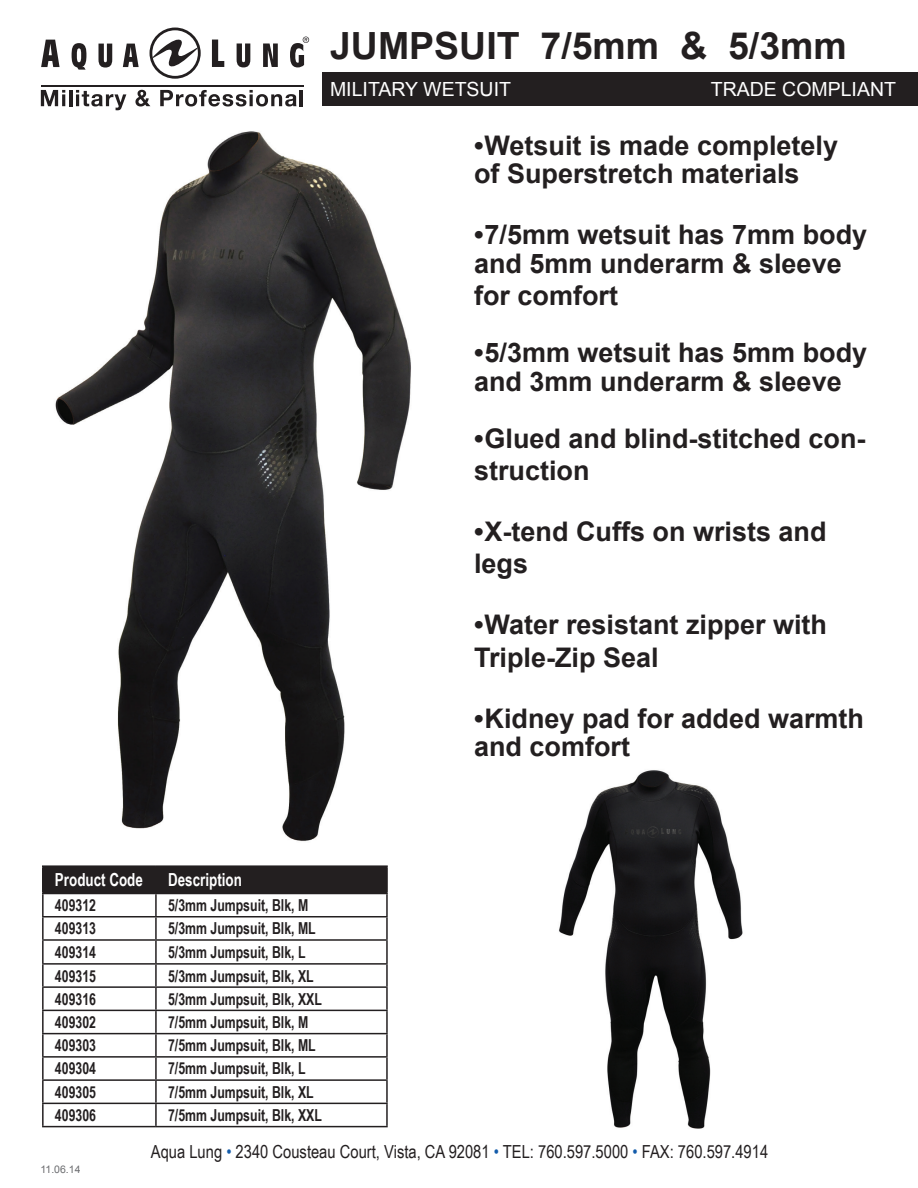
<style>
.page{position:relative;width:918px;height:1188px;background:#fff}
.page>*{position:absolute;margin:0;border:0;box-sizing:border-box;transform-origin:0 0}
.t1{font:700 37.5px "Arial";color:#231f20}
.t2{font:700 27px/28.5px "Arial";color:#231f20}
.t3{font:19.5px "Arial";color:#fff}
.t4{font:18px "Arial Narrow";color:#231f20}
.t5{font:700 18px "Arial Narrow";color:#fff;scale:.91 1}
.t6{font:700 16.5px "Arial Narrow";color:#231f20;scale:.91 1}
.t7{font:10.5px "Arial";color:#6c6d70}
.s1{color:#135cab}
</style>
<div class="page">
<svg style="left:41px;top:40px;width:19px;height:27px"></svg>
<svg style="left:72px;top:43px;width:14px;height:27px"></svg>
<svg style="left:99px;top:44px;width:13px;height:24px"></svg>
<svg style="left:123px;top:44px;width:16px;height:23px"></svg>
<svg style="left:212px;top:40px;width:12px;height:27px"></svg>
<svg style="left:237px;top:43px;width:13px;height:24px"></svg>
<svg style="left:263px;top:43px;width:15px;height:24px"></svg>
<svg style="left:290px;top:37px;width:19px;height:30px"></svg>
<svg style="left:150px;top:28px;width:51px;height:51px"></svg>
<svg style="left:41px;top:90px;width:24px;height:16px"></svg>
<hr style="left:69px;top:90px;width:3px;height:16px;background:#231f20">
<svg style="left:76px;top:90px;width:50px;height:20px"></svg>
<svg style="left:135px;top:90px;width:15px;height:16px"></svg>
<svg style="left:160px;top:90px;width:137px;height:16px"></svg>
<hr style="left:300px;top:90px;width:3px;height:16px;background:#231f20">
<hr style="left:41px;top:85px;width:263px;height:1px;background:#231f20">
<div style="left:323px;top:72px;width:595px;height:34px;background:#231f20"></div>
<div style="left:44px;top:867px;width:342px;height:25px;background:#231f20"></div>
<hr style="left:42px;top:865px;width:114px;height:2px;background:#231f20">
<hr style="left:156px;top:865px;width:232px;height:2px;background:#231f20">
<hr style="left:42px;top:892px;width:114px;height:2px;background:#231f20">
<hr style="left:156px;top:892px;width:232px;height:2px;background:#231f20">
<hr style="left:42px;top:867px;width:2px;height:25px;background:#231f20">
<hr style="left:155px;top:867px;width:2px;height:25px;background:#231f20">
<hr style="left:386px;top:867px;width:2px;height:25px;background:#231f20">
<hr style="left:42px;top:894px;width:2px;height:22px;background:#231f20">
<hr style="left:155px;top:894px;width:2px;height:22px;background:#231f20">
<hr style="left:386px;top:894px;width:2px;height:22px;background:#231f20">
<hr style="left:42px;top:916px;width:114px;height:1px;background:#231f20">
<hr style="left:42px;top:917px;width:2px;height:22px;background:#231f20">
<hr style="left:156px;top:916px;width:232px;height:1px;background:#231f20">
<hr style="left:155px;top:917px;width:2px;height:22px;background:#231f20">
<hr style="left:386px;top:917px;width:2px;height:22px;background:#231f20">
<hr style="left:42px;top:939px;width:114px;height:2px;background:#231f20">
<hr style="left:42px;top:941px;width:2px;height:22px;background:#231f20">
<hr style="left:156px;top:939px;width:232px;height:2px;background:#231f20">
<hr style="left:155px;top:941px;width:2px;height:22px;background:#231f20">
<hr style="left:386px;top:941px;width:2px;height:22px;background:#231f20">
<hr style="left:42px;top:963px;width:114px;height:2px;background:#231f20">
<hr style="left:42px;top:965px;width:2px;height:21px;background:#231f20">
<hr style="left:156px;top:963px;width:232px;height:2px;background:#231f20">
<hr style="left:155px;top:965px;width:2px;height:21px;background:#231f20">
<hr style="left:386px;top:965px;width:2px;height:21px;background:#231f20">
<hr style="left:42px;top:986px;width:114px;height:2px;background:#231f20">
<hr style="left:42px;top:988px;width:2px;height:22px;background:#231f20">
<hr style="left:156px;top:986px;width:232px;height:2px;background:#231f20">
<hr style="left:155px;top:988px;width:2px;height:22px;background:#231f20">
<hr style="left:386px;top:988px;width:2px;height:22px;background:#231f20">
<hr style="left:42px;top:1010px;width:114px;height:1px;background:#231f20">
<hr style="left:42px;top:1011px;width:2px;height:22px;background:#231f20">
<hr style="left:156px;top:1010px;width:232px;height:1px;background:#231f20">
<hr style="left:155px;top:1011px;width:2px;height:22px;background:#231f20">
<hr style="left:386px;top:1011px;width:2px;height:22px;background:#231f20">
<hr style="left:42px;top:1033px;width:114px;height:1px;background:#231f20">
<hr style="left:42px;top:1034px;width:2px;height:22px;background:#231f20">
<hr style="left:156px;top:1033px;width:232px;height:1px;background:#231f20">
<hr style="left:155px;top:1034px;width:2px;height:22px;background:#231f20">
<hr style="left:386px;top:1034px;width:2px;height:22px;background:#231f20">
<hr style="left:42px;top:1056px;width:114px;height:2px;background:#231f20">
<hr style="left:42px;top:1058px;width:2px;height:21px;background:#231f20">
<hr style="left:156px;top:1056px;width:232px;height:2px;background:#231f20">
<hr style="left:155px;top:1058px;width:2px;height:21px;background:#231f20">
<hr style="left:386px;top:1058px;width:2px;height:21px;background:#231f20">
<hr style="left:42px;top:1079px;width:114px;height:2px;background:#231f20">
<hr style="left:42px;top:1081px;width:2px;height:22px;background:#231f20">
<hr style="left:156px;top:1079px;width:232px;height:2px;background:#231f20">
<hr style="left:155px;top:1081px;width:2px;height:22px;background:#231f20">
<hr style="left:386px;top:1081px;width:2px;height:22px;background:#231f20">
<hr style="left:42px;top:1103px;width:114px;height:1px;background:#231f20">
<hr style="left:42px;top:1104px;width:2px;height:22px;background:#231f20">
<hr style="left:156px;top:1103px;width:232px;height:1px;background:#231f20">
<hr style="left:155px;top:1104px;width:2px;height:22px;background:#231f20">
<hr style="left:386px;top:1104px;width:2px;height:22px;background:#231f20">
<hr style="left:42px;top:1126px;width:114px;height:1px;background:#231f20">
<hr style="left:156px;top:1126px;width:232px;height:1px;background:#231f20">
<img style="left:55px;top:131px;width:356px;height:711px">
<img style="left:559px;top:770px;width:184px;height:359px">
<h1 class="t1" style="left:330px;top:21px;width:518px">JUMPSUIT 7/5mm &amp; 5/3mm</h1>
<p class="t3" style="left:330px;top:76px;width:182px">MILITARY WETSUIT</p>
<p class="t3" style="left:711px;top:76px;width:187px">TRADE COMPLIANT</p>
<p class="t2" style="left:474px;top:132px;width:366px">•Wetsuit is made completely of Superstretch materials</p>
<p class="t2" style="left:474px;top:221px;width:395px">•7/5mm wetsuit has 7mm body and 5mm underarm &amp; sleeve</p>
<p class="t2" style="left:474px;top:282px;width:145px">for comfort</p>
<p class="t2" style="left:474px;top:339px;width:395px">•5/3mm wetsuit has 5mm body and 3mm underarm &amp; sleeve</p>
<p class="t2" style="left:474px;top:423px;width:393px;line-height:32.4px">•Glued and blind-stitched con&shy;struction</p>
<p class="t5" style="left:55px;top:866px;width:98px">Product Code</p>
<p class="t5" style="left:168px;top:866px;width:83px">Description</p>
<p class="t6" style="left:55px;top:893px;width:47px">409312</p>
<p class="t6" style="left:168px;top:893px;width:156px">5/3mm Jumpsuit, Blk, M</p>
<p class="t6" style="left:55px;top:916px;width:47px">409313</p>
<p class="t6" style="left:168px;top:916px;width:164px">5/3mm Jumpsuit, Blk, ML</p>
<p class="t6" style="left:55px;top:940px;width:47px">409314</p>
<p class="t6" style="left:168px;top:940px;width:153px">5/3mm Jumpsuit, Blk, L</p>
<p class="t6" style="left:55px;top:963px;width:47px">409315</p>
<p class="t6" style="left:168px;top:963px;width:162px">5/3mm Jumpsuit, Blk, XL</p>
<p class="t6" style="left:55px;top:986px;width:47px">409316</p>
<p class="t6" style="left:168px;top:986px;width:171px">5/3mm Jumpsuit, Blk, XXL</p>
<p class="t6" style="left:55px;top:1010px;width:47px">409302</p>
<p class="t6" style="left:168px;top:1010px;width:156px">7/5mm Jumpsuit, Blk, M</p>
<p class="t6" style="left:55px;top:1033px;width:47px">409303</p>
<p class="t6" style="left:168px;top:1033px;width:164px">7/5mm Jumpsuit, Blk, ML</p>
<p class="t6" style="left:55px;top:1056px;width:47px">409304</p>
<p class="t6" style="left:168px;top:1056px;width:153px">7/5mm Jumpsuit, Blk, L</p>
<p class="t6" style="left:55px;top:1079px;width:47px">409305</p>
<p class="t6" style="left:168px;top:1079px;width:162px">7/5mm Jumpsuit, Blk, XL</p>
<p class="t6" style="left:55px;top:1103px;width:47px">409306</p>
<p class="t6" style="left:168px;top:1103px;width:171px">7/5mm Jumpsuit, Blk, XXL</p>
<p class="t2" style="left:474px;top:516px;width:354px;line-height:32.4px">•X-tend Cuffs on wrists and legs</p>
<p class="t2" style="left:474px;top:609px;width:355px;line-height:32.4px">•Water resistant zipper with<br>Triple-Zip Seal</p>
<p class="t2" style="left:474px;top:705px;width:392px">•Kidney pad for added warmth and comfort</p>
<p class="t7" style="left:40px;top:1163px;width:42px">11.06.14</p>
<p class="t4" style="left:151px;top:1139px;width:619px">Aqua Lung <span class="s1">•</span> 2340 Cousteau Court, Vista, CA 92081 <span class="s1">•</span> TEL: 760.597.5000 <span class="s1">•</span> FAX: 760.597.4914</p>
</div>
